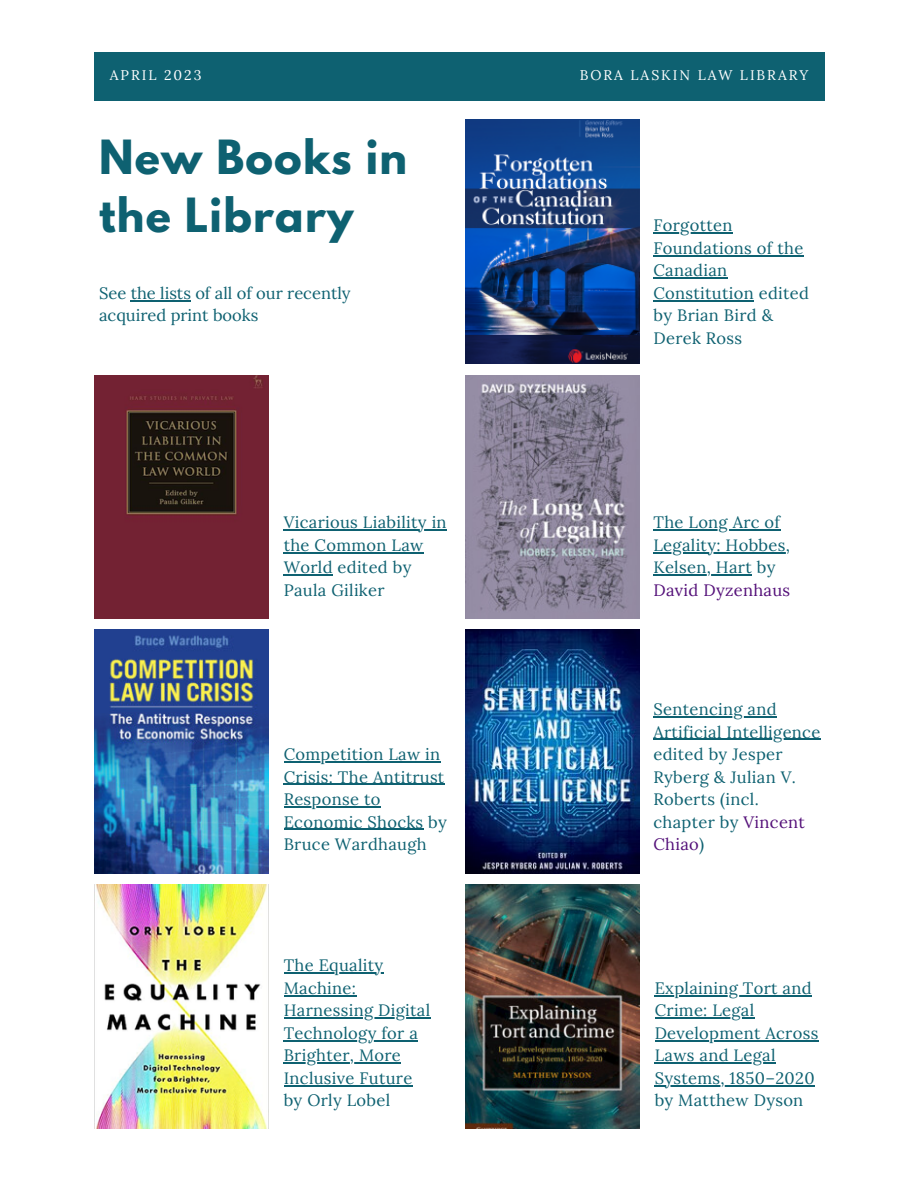
<style>
.page{position:relative;width:918px;height:1188px;background:#fff}
.page>*{position:absolute;margin:0;border:0;box-sizing:border-box;transform-origin:0 0}
.t1{font:700 41.7px/57.3px "League Spartan";letter-spacing:.03em;color:#0e6171}
.t2{font:16.5px/22.5px "Lora";letter-spacing:.02em;color:#0e6171}
.t3{font:16.5px/22.5px "Lora";color:#0e6171}
.t4{font:16.5px "Lora";letter-spacing:.02em;color:#541079}
.t5{font:13.95px "Lora";letter-spacing:.14em;color:#fff}
.s1{color:#541079}
</style>
<div class="page">
<div style="left:95px;top:53px;width:730px;height:47px;background:#0e6171"></div>
<img style="left:466px;top:120px;width:173px;height:244px">
<img style="left:95px;top:375px;width:174px;height:243px">
<img style="left:466px;top:375px;width:173px;height:243px">
<img style="left:95px;top:629px;width:174px;height:245px">
<img style="left:466px;top:629px;width:173px;height:245px">
<img style="left:96px;top:885px;width:173px;height:244px">
<img style="left:466px;top:885px;width:173px;height:244px">
<hr style="left:653px;top:233px;width:80px;height:1px;background:#0e6171">
<hr style="left:653px;top:255px;width:151px;height:1px;background:#0e6171">
<hr style="left:653px;top:278px;width:75px;height:1px;background:#0e6171">
<hr style="left:653px;top:300px;width:101px;height:1px;background:#0e6171">
<hr style="left:653px;top:530px;width:128px;height:1px;background:#0e6171">
<hr style="left:653px;top:552px;width:73px;height:1px;background:#0e6171">
<hr style="left:726px;top:552px;width:64px;height:1px;background:#0e6171">
<hr style="left:653px;top:575px;width:99px;height:1px;background:#0e6171">
<hr style="left:653px;top:716px;width:124px;height:1px;background:#0e6171">
<hr style="left:653px;top:739px;width:168px;height:1px;background:#0e6171">
<hr style="left:655px;top:995px;width:157px;height:1px;background:#0e6171">
<hr style="left:655px;top:1018px;width:57px;height:1px;background:#0e6171">
<hr style="left:712px;top:1018px;width:43px;height:1px;background:#0e6171">
<hr style="left:655px;top:1040px;width:164px;height:1px;background:#0e6171">
<hr style="left:655px;top:1063px;width:121px;height:1px;background:#0e6171">
<hr style="left:655px;top:1085px;width:160px;height:1px;background:#0e6171">
<hr style="left:284px;top:530px;width:163px;height:1px;background:#0e6171">
<hr style="left:284px;top:552px;width:140px;height:1px;background:#0e6171">
<hr style="left:284px;top:575px;width:49px;height:1px;background:#0e6171">
<hr style="left:284px;top:761px;width:157px;height:1px;background:#0e6171">
<hr style="left:284px;top:784px;width:54px;height:1px;background:#0e6171">
<hr style="left:338px;top:784px;width:107px;height:1px;background:#0e6171">
<hr style="left:284px;top:806px;width:97px;height:1px;background:#0e6171">
<hr style="left:284px;top:829px;width:140px;height:1px;background:#0e6171">
<hr style="left:284px;top:973px;width:100px;height:1px;background:#0e6171">
<hr style="left:284px;top:995px;width:72px;height:1px;background:#0e6171">
<hr style="left:284px;top:1018px;width:147px;height:1px;background:#0e6171">
<hr style="left:284px;top:1040px;width:134px;height:1px;background:#0e6171">
<hr style="left:284px;top:1063px;width:117px;height:1px;background:#0e6171">
<hr style="left:284px;top:1085px;width:129px;height:1px;background:#0e6171">
<hr style="left:131px;top:300px;width:60px;height:1px;background:#0e6171">
<p class="t5" style="left:110px;top:66px;width:93px">APRIL 2023</p>
<p class="t5" style="left:580px;top:66px;width:230px">BORA LASKIN LAW LIBRARY</p>
<h1 class="t1" style="left:99px;top:134px;width:309px">New Books in the Library</h1>
<p class="t3" style="left:99px;top:282px;width:253px">See the lists of all of our recently acquired print books</p>
<p class="t2" style="left:284px;top:511px;width:164px">Vicarious Liability in the Common Law<br>World edited by<br>Paula Giliker</p>
<p class="t2" style="left:284px;top:743px;width:165px">Competition Law in<br>Crisis: The Antitrust<br>Response to<br>Economic Shocks by<br>Bruce Wardhaugh</p>
<p class="t2" style="left:284px;top:954px;width:148px">The Equality<br>Machine:<br>Harnessing Digital<br>Technology for a<br>Brighter, More<br>Inclusive Future by Orly Lobel</p>
<p class="t2" style="left:653px;top:214px;width:157px">Forgotten<br>Foundations of the<br>Canadian<br>Constitution edited by Brian Bird &amp;<br>Derek Ross</p>
<p class="t2" style="left:653px;top:511px;width:138px">The Long Arc of<br>Legality: Hobbes,<br>Kelsen, Hart by</p>
<p class="t4" style="left:653px;top:579px;width:138px">David Dyzenhaus</p>
<p class="t2" style="left:653px;top:698px;width:168px">Sentencing and<br>Artificial Intelligence edited by Jesper<br>Ryberg &amp; Julian V.<br>Roberts (incl. chapter by <span class="s1">Vincent<br>Chiao</span>)</p>
<p class="t2" style="left:655px;top:977px;width:165px">Explaining Tort and<br>Crime: Legal<br>Development Across<br>Laws and Legal<br>Systems, 1850–2020 by Matthew Dyson</p>
</div>
